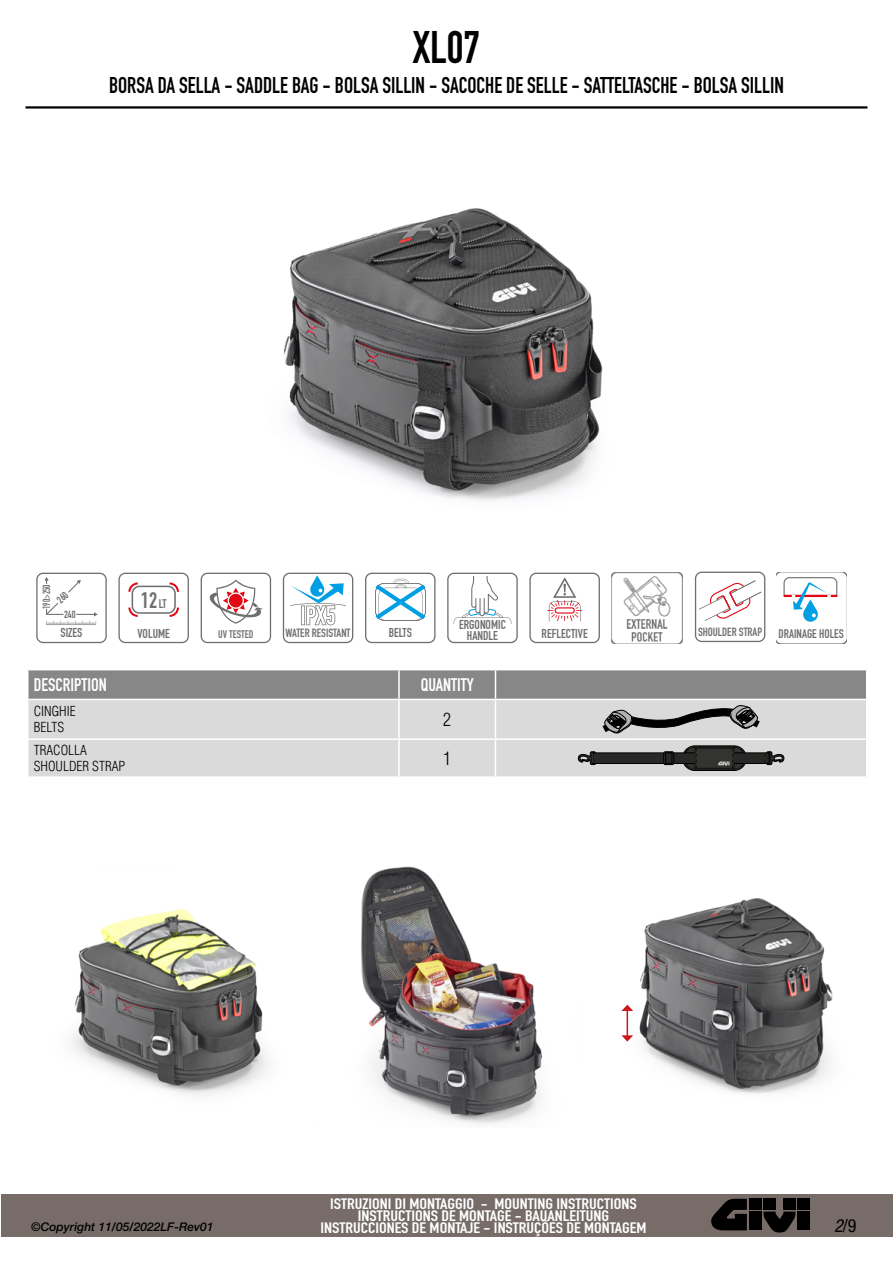
<style>
.page{position:relative;width:893px;height:1263px;background:#fff}
.page>*{position:absolute;margin:0;border:0;box-sizing:border-box;transform-origin:0 0}
.t1{font:45px "DIN Engschrift Std";color:#000}
.t2{font:22.5px "DIN Engschrift Std";color:#000;scale:.95 1}
.t3{font:22.05px "DIN Engschrift Std";color:#706f6f}
.t4{font:18px "DIN Engschrift Std";color:#fff}
.t5{font:condensed 18px "Helvetica Neue LT Std";color:#000}
.t6{font:300 condensed 18px "Helvetica LT Std";color:#000}
.t7{font:15px/12px "DIN Engschrift Std";color:#fff;text-align:center;scale:1.2 1}
.t8{font:300 condensed 13.5px/16.2px "Helvetica LT Std";color:#000}
.t9{font:12.75px/10.6px "DIN Engschrift Std";color:#706f6f;text-align:center}
.t10{font:12.3px "DIN Engschrift Std";color:#706f6f}
.t11{font:italic 500 12px "Helvetica Neue LT Std";color:#000}
.t12{font:11.85px "DIN Engschrift Std";color:#706f6f}
.t13{font:10.95px "DIN Engschrift Std";color:#706f6f}
.t14{font:10.35px "DIN Engschrift Std";color:#706f6f;scale:.85 1}
.t15{font:10.35px "DIN Engschrift Std";color:#706f6f}
.s1{font-size:12.45px}
.s2{font-style:italic}
</style>
<div class="page">
<svg style="left:118px;top:573px;width:71px;height:70px"></svg>
<svg style="left:201px;top:573px;width:70px;height:70px"></svg>
<svg style="left:283px;top:573px;width:70px;height:70px"></svg>
<svg style="left:365px;top:573px;width:70px;height:70px"></svg>
<svg style="left:447px;top:573px;width:71px;height:70px"></svg>
<svg style="left:529px;top:573px;width:71px;height:70px"></svg>
<img style="left:612px;top:573px;width:70px;height:70px">
<svg style="left:695px;top:572px;width:70px;height:70px"></svg>
<svg style="left:776px;top:573px;width:70px;height:70px"></svg>
<img style="left:283px;top:208px;width:320px;height:293px">
<img style="left:72px;top:908px;width:197px;height:187px">
<img style="left:361px;top:866px;width:181px;height:258px">
<img style="left:627px;top:898px;width:206px;height:196px">
<svg style="left:621px;top:1005px;width:12px;height:37px"></svg>
<div style="left:1px;top:1194px;width:891px;height:43px;background:#776c68"></div>
<hr style="left:26px;top:106px;width:841px;height:3px;background:#000">
<svg style="left:711px;top:1199px;width:36px;height:31px"></svg>
<div style="left:749px;top:1199px;width:12px;height:11px;background:#000"></div>
<div style="left:749px;top:1211px;width:12px;height:19px;background:#000"></div>
<div style="left:798px;top:1199px;width:12px;height:11px;background:#000"></div>
<div style="left:798px;top:1211px;width:12px;height:19px;background:#000"></div>
<div style="left:763px;top:1199px;width:13px;height:11px;background:#000"></div>
<div style="left:783px;top:1199px;width:12px;height:11px;background:#000"></div>
<svg style="left:763px;top:1211px;width:32px;height:21px"></svg>
<div style="left:28px;top:700px;width:838px;height:76px;background:#dadada"></div>
<svg style="left:28px;top:670px;width:839px;height:29px;background:#8a8a8a"></svg>
<hr style="left:398px;top:700px;width:2px;height:38px;background:#fff">
<hr style="left:495px;top:700px;width:1px;height:38px;background:#fff">
<hr style="left:27px;top:738px;width:372px;height:2px;background:#fff">
<hr style="left:399px;top:738px;width:96px;height:2px;background:#fff">
<hr style="left:398px;top:740px;width:2px;height:36px;background:#fff">
<hr style="left:495px;top:738px;width:372px;height:2px;background:#fff">
<hr style="left:495px;top:740px;width:1px;height:36px;background:#fff">
<svg style="left:602px;top:705px;width:158px;height:29px;background:#939393"></svg>
<svg style="left:578px;top:751px;width:18px;height:14px"></svg>
<div style="left:734px;top:753px;width:35px;height:10px;background:#282827"></div>
<div style="left:734px;top:753px;width:35px;height:11px;border:1px solid #000"></div>
<div style="left:593px;top:753px;width:102px;height:10px;background:#282827"></div>
<div style="left:593px;top:753px;width:102px;height:11px;border:1px solid #000"></div>
<svg style="left:765px;top:751px;width:19px;height:14px"></svg>
<svg style="left:663px;top:751px;width:11px;height:14px"></svg>
<svg style="left:683px;top:745px;width:62px;height:26px;background:#363635"></svg>
<svg style="left:36px;top:573px;width:71px;height:70px"></svg>
<h1 class="t1" style="left:413px;top:21px;width:69px">XL07</h1>
<h2 class="t2" style="left:109px;top:72px;width:712px">BORSA DA SELLA - SADDLE BAG - BOLSA SILLIN - SACOCHE DE SELLE - SATTELTASCHE - BOLSA SILLIN</h2>
<p class="t14" style="left:41px;top:609px;width:30px;rotate:-90deg">190&gt;250</p>
<h3 class="t3" style="left:141px;top:587px;width:27px">12 <span class="s1">LT</span></h3>
<p class="t15" style="left:64px;top:608px;width:13px">240</p>
<p class="t9" style="left:61px;top:628px;width:23px">SIZES</p>
<p class="t9" style="left:137px;top:628px;width:34px">VOLUME</p>
<p class="t13" style="left:218px;top:627px;width:37px">UV TESTED</p>
<p class="t12" style="left:286px;top:626px;width:66px">WATER RESISTANT</p>
<p class="t9" style="left:389px;top:628px;width:25px">BELTS</p>
<p class="t9" style="left:459px;top:619px;width:48px">ERGONOMIC<br>HANDLE</p>
<p class="t9" style="left:542px;top:628px;width:48px">REFLECTIVE</p>
<p class="t12" style="left:698px;top:625px;width:66px">SHOULDER STRAP</p>
<p class="t10" style="left:778px;top:627px;width:67px">DRAINAGE HOLES</p>
<p class="t4" style="left:34px;top:674px;width:74px">DESCRIPTION</p>
<p class="t4" style="left:421px;top:674px;width:55px">QUANTITY</p>
<p class="t8" style="left:34px;top:703px;width:44px">CINGHIE<br>BELTS</p>
<p class="t6" style="left:443px;top:708px;width:9px">2</p>
<p class="t8" style="left:34px;top:742px;width:93px">TRACOLLA<br>SHOULDER STRAP</p>
<p class="t6" style="left:443px;top:747px;width:9px">1</p>
<p class="t11" style="left:31px;top:1220px;width:184px">©Copyright 11/05/2022LF-Rev01</p>
<p class="t7" style="left:320px;top:1197px;width:273px">ISTRUZIONI DI MONTAGGIO - MOUNTING INSTRUCTIONS<br>INSTRUCTIONS DE MONTAGE - BAUANLEITUNG<br>INSTRUCCIONES DE MONTAJE - INSTRUÇÕES DE MONTAGEM</p>
<p class="t5" style="left:834px;top:1215px;width:24px"><span class="s2">2</span>/9</p>
</div>
